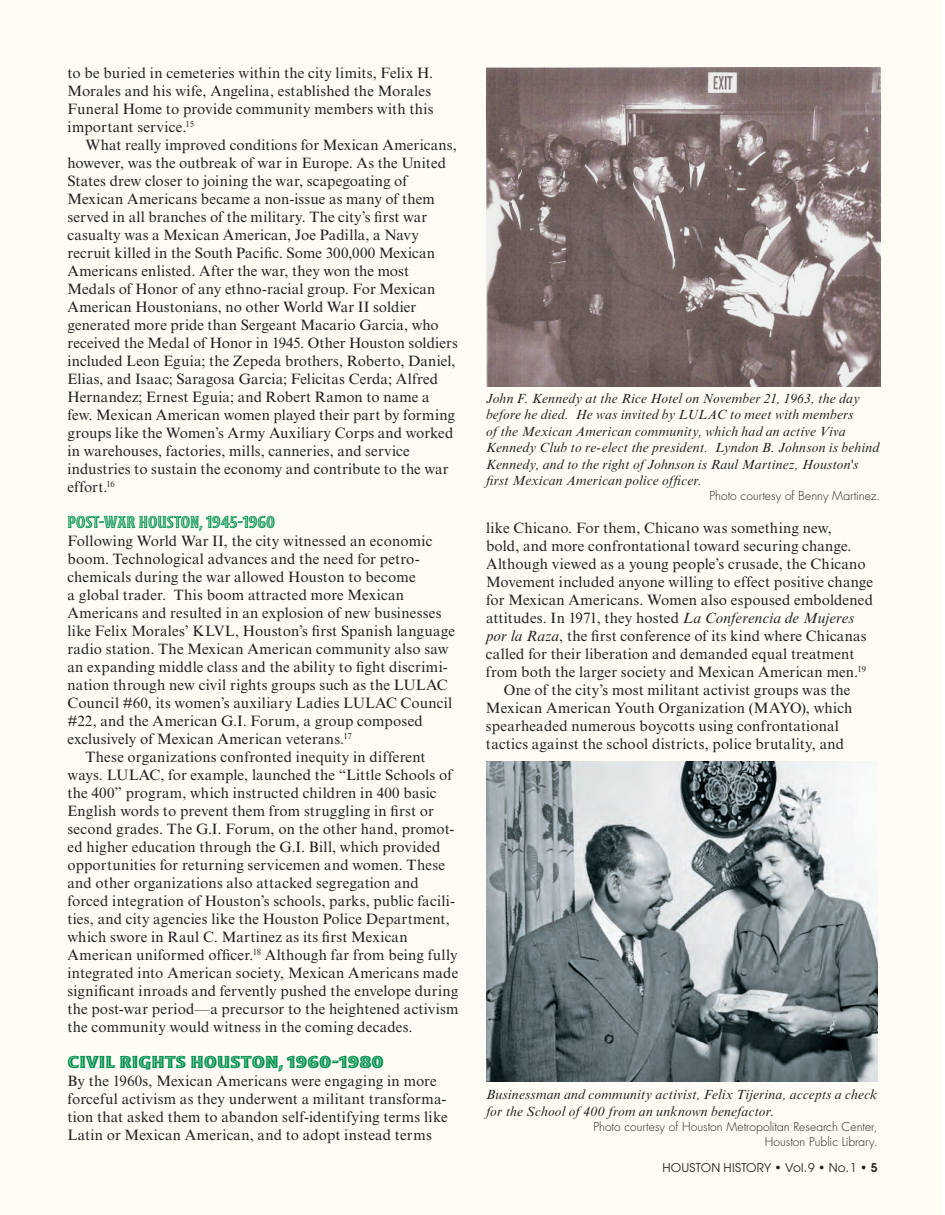
<style>
.page{position:relative;width:945px;height:1215px;background:#fff}
.page>*{position:absolute;margin:0;border:0;box-sizing:border-box;transform-origin:0 0}
.t1{font:700 18px "Moonglow";color:#00914d}
.t2{font:600 condensed 18px "Moonglow";letter-spacing:-.005em;color:#00914d}
.t3{font:15px/18px "Times New Roman MT Std";letter-spacing:.01em;color:#231f20}
.t4{font:italic 13.5px/16.5px "Times New Roman MT Std";letter-spacing:.015em;color:#231f20}
.t5{font:300 12px/15px "Futura Std";letter-spacing:.005em;color:#231f20;text-align:right}
.t6{font:12px "Avant Garde";letter-spacing:.02em;color:#231f20}
.s1{font-style:italic}
.s2{font-weight:600}
</style>
<div class="page">
<div style="left:0;top:0;width:943px;height:1215px;background:#fefcf5"></div>
<img style="left:486px;top:762px;width:392px;height:320px">
<img style="left:486px;top:68px;width:394px;height:319px">
<p class="t3" style="left:68px;top:64px;width:368px">to be buried in cemeteries within the city limits, Felix H.<br>Morales and his wife, Angelina, established the Morales Funeral Home to provide community members with this important service.<sup>15</sup></p>
<p class="t3" style="left:68px;top:136px;width:392px;text-indent:18px">What really improved conditions for Mexican Americans, however, was the outbreak of war in Europe. As the United States drew closer to joining the war, scapegoating of Mexican Americans became a non-issue as many of them served in all branches of the military. The city’s first war casualty was a Mexican American, Joe Padilla, a Navy recruit killed in the South Pacific. Some 300,000 Mexican Americans enlisted. After the war, they won the most Medals of Honor of any ethno-racial group. For Mexican American Houstonians, no other World War II soldier generated more pride than Sergeant Macario Garcia, who received the Medal of Honor in 1945. Other Houston soldiers included Leon Eguia; the Zepeda brothers, Roberto, Daniel, Elias, and Isaac; Saragosa Garcia; Felicitas Cerda; Alfred Hernandez; Ernest Eguia; and Robert Ramon to name a few. Mexican American women played their part by forming groups like the Women’s Army Auxiliary Corps and worked in warehouses, factories, mills, canneries, and service industries to sustain the economy and contribute to the war effort.<sup>16</sup></p>
<p class="t2" style="left:68px;top:512px;width:209px">POST-WAR HOUSTON, 1945-1960</p>
<p class="t3" style="left:68px;top:532px;width:366px">Following World War II, the city witnessed an economic</p>
<p class="t3" style="left:68px;top:550px;width:354px">boom. Technological advances and the need for petro-</p>
<p class="t3" style="left:68px;top:568px;width:350px">chemicals during the war allowed Houston to become</p>
<p class="t3" style="left:68px;top:586px;width:338px">a global trader. This boom attracted more Mexican</p>
<p class="t3" style="left:68px;top:604px;width:376px">Americans and resulted in an explosion of new businesses</p>
<p class="t3" style="left:68px;top:622px;width:389px">like Felix Morales’ KLVL, Houston’s first Spanish language</p>
<p class="t3" style="left:68px;top:640px;width:383px">radio station. The Mexican American community also saw</p>
<p class="t3" style="left:68px;top:658px;width:382px">an expanding middle class and the ability to fight discrimi-</p>
<p class="t3" style="left:68px;top:676px;width:382px">nation through new civil rights groups such as the LULAC</p>
<p class="t3" style="left:68px;top:694px;width:386px">Council #60, its women’s auxiliary Ladies LULAC Council</p>
<p class="t3" style="left:68px;top:712px;width:357px">#22, and the American G.I. Forum, a group composed</p>
<p class="t3" style="left:68px;top:730px;width:286px">exclusively of Mexican American veterans.<sup>17</sup></p>
<p class="t3" style="left:85px;top:748px;width:342px">These organizations confronted inequity in different</p>
<p class="t3" style="left:67px;top:766px;width:386px">ways. LULAC, for example, launched the “Little Schools of</p>
<p class="t3" style="left:67px;top:784px;width:371px">the 400” program, which instructed children in 400 basic</p>
<p class="t3" style="left:67px;top:802px;width:368px">English words to prevent them from struggling in first or</p>
<p class="t3" style="left:67px;top:820px;width:388px">second grades. The G.I. Forum, on the other hand, promot-</p>
<p class="t3" style="left:67px;top:838px;width:374px">ed higher education through the G.I. Bill, which provided</p>
<p class="t3" style="left:67px;top:856px;width:379px">opportunities for returning servicemen and women. These</p>
<p class="t3" style="left:67px;top:874px;width:353px">and other organizations also attacked segregation and</p>
<p class="t3" style="left:67px;top:892px;width:389px">forced integration of Houston’s schools, parks, public facili-</p>
<p class="t3" style="left:67px;top:910px;width:384px">ties, and city agencies like the Houston Police Department,</p>
<p class="t3" style="left:67px;top:928px;width:342px">which swore in Raul C. Martinez as its first Mexican</p>
<p class="t3" style="left:67px;top:946px;width:392px">American uniformed officer.<sup>18</sup> Although far from being fully</p>
<p class="t3" style="left:68px;top:964px;width:392px">integrated into American society, Mexican Americans made</p>
<p class="t3" style="left:68px;top:982px;width:392px">significant inroads and fervently pushed the envelope during</p>
<p class="t3" style="left:68px;top:1000px;width:392px">the post-war period—a precursor to the heightened activism</p>
<p class="t3" style="left:68px;top:1018px;width:347px">the community would witness in the coming decades.</p>
<p class="t1" style="left:68px;top:1052px;width:318px">CIVIL RIGHTS HOUSTON, 1960-1980</p>
<p class="t3" style="left:68px;top:1072px;width:382px">By the 1960s, Mexican Americans were engaging in more forceful activism as they underwent a militant transforma&shy;tion that asked them to abandon self-identifying terms like Latin or Mexican American, and to adopt instead terms</p>
<p class="t4" style="left:486px;top:390px;width:395px">John F. Kennedy at the Rice Hotel on November 21, 1963, the day before he died. He was invited by LULAC to meet with members<br>of the Mexican American community, which had an active Viva Kennedy Club to re-elect the president. Lyndon B. Johnson is behind Kennedy, and to the right of Johnson is Raul Martinez, Houston's first Mexican American police officer.</p>
<p class="t5" style="left:710px;top:489px;width:172px">Photo courtesy of Benny Martinez.</p>
<p class="t3" style="left:486px;top:519px;width:347px">like Chicano. For them, Chicano was something new,</p>
<p class="t3" style="left:486px;top:537px;width:367px">bold, and more confrontational toward securing change.</p>
<p class="t3" style="left:486px;top:555px;width:381px">Although viewed as a young people’s crusade, the Chicano</p>
<p class="t3" style="left:486px;top:573px;width:389px">Movement included anyone willing to effect positive change</p>
<p class="t3" style="left:486px;top:591px;width:389px">for Mexican Americans. Women also espoused emboldened</p>
<p class="t3" style="left:486px;top:609px;width:370px">attitudes. In 1971, they hosted <span class="s1">La Conferencia de Mujeres</span></p>
<p class="t3" style="left:486px;top:627px;width:382px"><span class="s1">por la Raza</span>, the first conference of its kind where Chicanas</p>
<p class="t3" style="left:486px;top:645px;width:370px">called for their liberation and demanded equal treatment</p>
<p class="t3" style="left:486px;top:663px;width:382px">from both the larger society and Mexican American men.<sup>19</sup></p>
<p class="t3" style="left:504px;top:681px;width:348px">One of the city’s most militant activist groups was the</p>
<p class="t3" style="left:486px;top:699px;width:368px">Mexican American Youth Organization (MAYO), which</p>
<p class="t3" style="left:486px;top:717px;width:354px">spearheaded numerous boycotts using confrontational</p>
<p class="t3" style="left:486px;top:735px;width:360px">tactics against the school districts, police brutality, and</p>
<p class="t4" style="left:486px;top:1086px;width:393px">Businessman and community activist, Felix Tijerina, accepts a check for the School of 400 from an unknown benefactor.</p>
<p class="t5" style="left:593px;top:1119px;width:286px">Photo courtesy of Houston Metropolitan Research Center,<br>Houston Public Library.</p>
<p class="t6" style="left:662px;top:1160px;width:217px">HOUSTON HISTORY • VOL.9 • NO.1 • <span class="s2">5</span></p>
</div>
